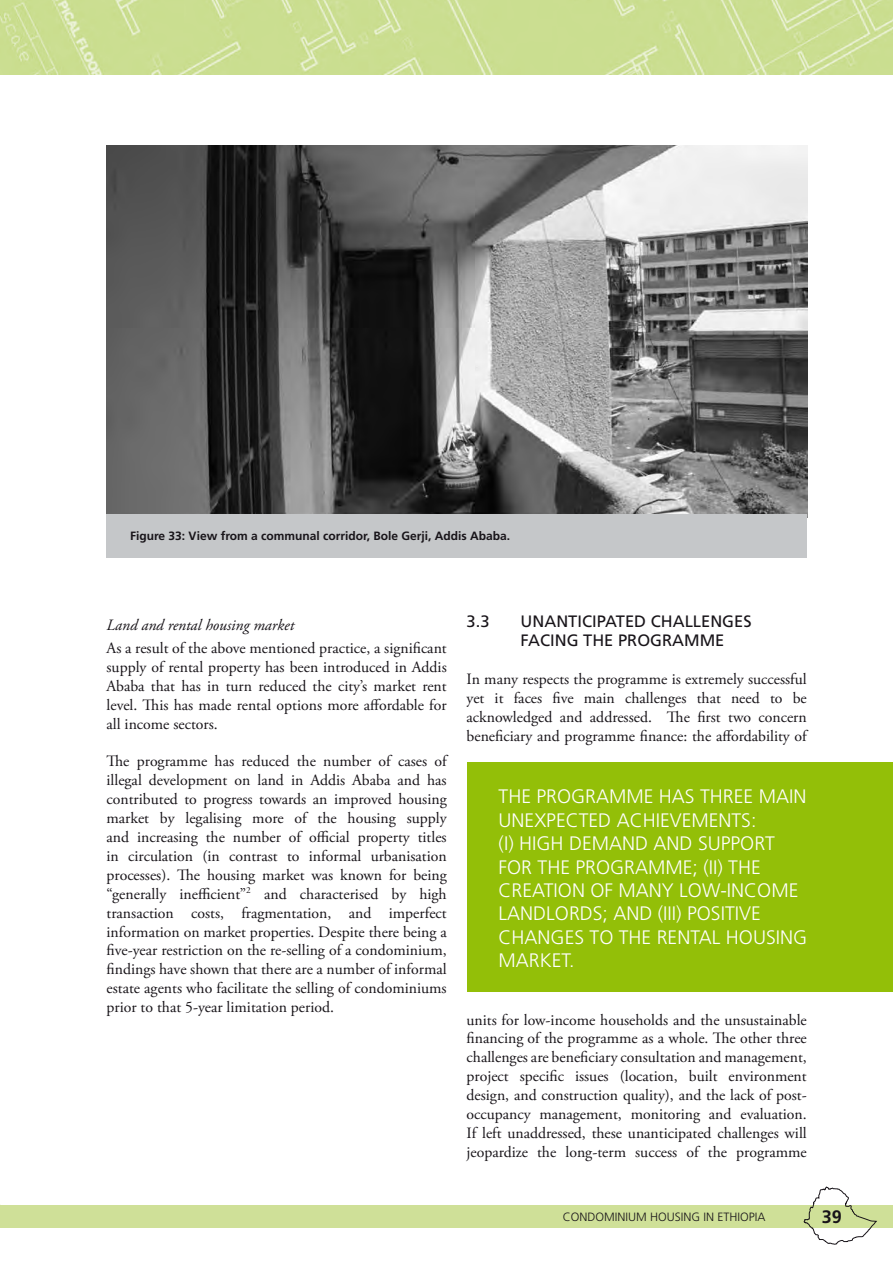
<style>
.page{position:relative;width:893px;height:1263px;background:#fff}
.page>*{position:absolute;margin:0;border:0;box-sizing:border-box;transform-origin:0 0}
.t1{font:300 19.5px "Frutiger";color:#fff}
.t2{font:700 18px "Frutiger";color:#181419}
.t3{font:16.5px/19.8px "Frutiger";color:#181419}
.t4{font:15.75px/18.9px "Adobe Garamond Pro";color:#181419;text-align:justify}
.t5{font:italic 15.75px "Adobe Garamond Pro";color:#181419}
.t6{font:700 12px "Frutiger";color:#181419}
.t7{font:300 12px "Frutiger";color:#181419}
</style>
<div class="page">
<div style="left:0;top:1205px;width:893px;height:22px;background:#cfe098"></div>
<svg style="left:803px;top:1186px;width:74px;height:58px"></svg>
<img style="left:0;top:0;width:893px;height:75px">
<div style="left:468px;top:762px;width:425px;height:229px;background:#93bf08"></div>
<img style="left:106px;top:145px;width:701px;height:369px">
<div style="left:106px;top:514px;width:701px;height:44px;background:#c5c7c9"></div>
<p class="t6" style="left:130px;top:529px;width:382px">Figure 33: View from a communal corridor, Bole Gerji, Addis Ababa.</p>
<p class="t5" style="left:107px;top:615px;width:189px">Land and rental housing market</p>
<p class="t4" style="left:107px;top:639px;width:342px">As a result of the above mentioned practice, a significant supply of rental property has been introduced in Addis Ababa that has in turn reduced the city’s market rent level. This has made rental options more affordable for all income sectors.</p>
<p class="t4" style="left:107px;top:752px;width:342px">The programme has reduced the number of cases of illegal development on land in Addis Ababa and has contributed to progress towards an improved housing market by legalising more of the housing supply and increasing the number of official property titles in circulation (in contrast to informal urbanisation processes). The housing market was known for being “generally inefficient”<sup>2</sup> and characterised by high transaction costs, fragmentation, and imperfect information on market properties. Despite there being a five-year restriction on the re-selling of a condominium, findings have shown that there are a number of informal estate agents who facilitate the selling of condominiums prior to that 5-year limitation period.</p>
<p class="t3" style="left:467px;top:611px;width:24px">3.3</p>
<p class="t3" style="left:555px;top:611px;width:198px;text-indent:-34px">UNANTICI PATED CHALLENGES<br>NG THE PROGRAMM</p>
<p class="t3" style="left:715px;top:631px;width:11px">E</p>
<p class="t4" style="left:467px;top:670px;width:342px">In many respects the programme is extremely successful yet it faces five main challenges that need to be acknowledged and addressed. The first two concern beneficiary and programme finance: the affordability of</p>
<p class="t1" style="left:499px;top:786px;width:52px">THE PROGRAMME</p>
<p class="t1" style="left:659px;top:786px;width:75px">HAS THREE</p>
<p class="t1" style="left:759px;top:786px;width:13px">MAIN</p>
<p class="t1" style="left:499px;top:809px;width:13px">UNE</p>
<p class="t1" style="left:534px;top:809px;width:56px">XPECTED</p>
<p class="t1" style="left:617px;top:809px;width:78px">ACHIEVEMENTS</p>
<p class="t1" style="left:751px;top:809px;width:7px">:</p>
<p class="t1" style="left:499px;top:832px;width:85px">(I) HIG H DEMAND</p>
<p class="t1" style="left:654px;top:832px;width:14px">AND</p>
<p class="t1" style="left:698px;top:832px;width:11px">SUPPORT</p>
<p class="t1" style="left:499px;top:856px;width:91px">FOR THE PROGRAMME</p>
<p class="t1" style="left:692px;top:856px;width:67px">; (II) THE</p>
<p class="t1" style="left:499px;top:879px;width:19px">CREATION</p>
<p class="t1" style="left:590px;top:879px;width:43px">OF MAN</p>
<p class="t1" style="left:662px;top:879px;width:110px">Y LOW-IN COME</p>
<p class="t1" style="left:499px;top:903px;width:23px">LAND</p>
<p class="t1" style="left:546px;top:903px;width:22px">LORDS</p>
<p class="t1" style="left:603px;top:903px;width:25px">; AND</p>
<p class="t1" style="left:658px;top:903px;width:39px">(III) POSITI</p>
<p class="t1" style="left:739px;top:903px;width:20px">VE</p>
<p class="t1" style="left:499px;top:926px;width:39px">CHANGES</p>
<p class="t1" style="left:590px;top:926px;width:77px">TO THE RENTA</p>
<p class="t1" style="left:712px;top:926px;width:40px">L HOUSING</p>
<p class="t1" style="left:499px;top:949px;width:14px">MAR</p>
<p class="t1" style="left:540px;top:949px;width:36px">KET.</p>
<p class="t4" style="left:467px;top:1011px;width:342px">units for low-income households and the unsustainable financing of the programme as a whole. The other three challenges are beneficiary consultation and management, project specific issues (location, built environment design, and construction quality), and the lack of post&shy;occupancy management, monitoring and evaluation.<br>If left unaddressed, these unanticipated challenges will jeopardize the long-term success of the programme</p>
<p class="t7" style="left:563px;top:1210px;width:204px">CONDOMINIUM HOUSING IN ETHIOPIA</p>
<p class="t2" style="left:822px;top:1206px;width:22px">39</p>
</div>
